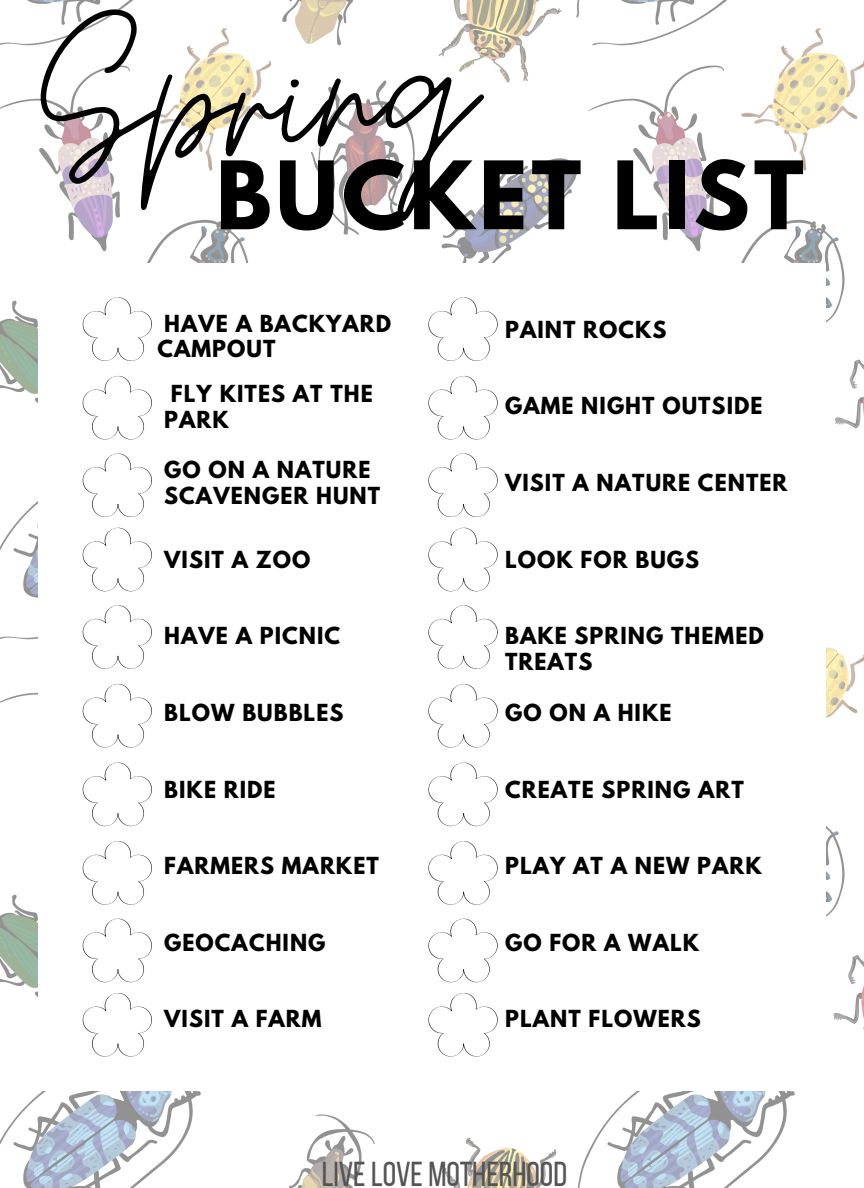
<style>
.page{position:relative;width:864px;height:1188px;background:#fff}
.page>*{position:absolute;margin:0;border:0;box-sizing:border-box;transform-origin:0 0}
.t1{font:214.2px "Moon Time";color:#000}
.t2{font:700 83.4px "League Spartan";letter-spacing:.05em;color:#000}
.t3{font:34.5px "Bebas Neue";color:#545454}
.t4{font:700 20.85px/25.8px "League Spartan";letter-spacing:.05em;color:#000}
</style>
<div class="page">
<img style="left:0;top:0;width:864px;height:1188px">
<div style="left:38px;top:264px;width:788px;height:827px;background:#fff"></div>
<svg style="left:82px;top:297px;width:70px;height:64px"></svg>
<svg style="left:82px;top:375px;width:70px;height:65px"></svg>
<svg style="left:82px;top:453px;width:70px;height:64px"></svg>
<svg style="left:82px;top:527px;width:70px;height:65px"></svg>
<svg style="left:82px;top:605px;width:70px;height:64px"></svg>
<svg style="left:82px;top:683px;width:70px;height:65px"></svg>
<svg style="left:82px;top:762px;width:70px;height:65px"></svg>
<svg style="left:82px;top:841px;width:70px;height:64px"></svg>
<svg style="left:82px;top:918px;width:70px;height:65px"></svg>
<svg style="left:82px;top:993px;width:70px;height:64px"></svg>
<svg style="left:428px;top:297px;width:70px;height:64px"></svg>
<svg style="left:428px;top:375px;width:70px;height:65px"></svg>
<svg style="left:428px;top:453px;width:70px;height:64px"></svg>
<svg style="left:428px;top:527px;width:70px;height:65px"></svg>
<svg style="left:428px;top:605px;width:70px;height:64px"></svg>
<svg style="left:428px;top:684px;width:70px;height:64px"></svg>
<svg style="left:428px;top:762px;width:70px;height:65px"></svg>
<svg style="left:428px;top:841px;width:70px;height:64px"></svg>
<svg style="left:428px;top:918px;width:70px;height:65px"></svg>
<svg style="left:428px;top:993px;width:70px;height:64px"></svg>
<p class="t1" style="left:34px;top:-19px;width:434px;rotate:-3deg">Spring</p>
<p class="t2" style="left:216px;top:154px;width:589px">BUCKET LIST</p>
<p class="t4" style="left:157px;top:313px;width:235px;text-indent:7px">HAVE A BACKYARD<br>CAMPOUT</p>
<p class="t4" style="left:164px;top:384px;width:210px;text-indent:7px">FLY KITES AT THE<br>PARK</p>
<h1 class="t4" style="left:164px;top:459px;width:217px">GO ON A NATURE<br>SCAVENGER HUNT</h1>
<h2 class="t4" style="left:164px;top:549px;width:148px">VISIT A ZOO</h2>
<p class="t4" style="left:164px;top:626px;width:177px">HAVE A PICNIC</p>
<p class="t4" style="left:164px;top:702px;width:181px">BLOW BUBBLES</p>
<p class="t4" style="left:164px;top:779px;width:113px">BIKE RIDE</p>
<p class="t4" style="left:164px;top:856px;width:216px">FARMERS MARKET</p>
<p class="t4" style="left:164px;top:932px;width:163px">GEOCACHING</p>
<p class="t4" style="left:164px;top:1009px;width:159px">VISIT A FARM</p>
<p class="t4" style="left:505px;top:319px;width:163px">PAINT ROCKS</p>
<p class="t4" style="left:505px;top:396px;width:259px">GAME NIGHT OUTSIDE</p>
<p class="t4" style="left:505px;top:472px;width:284px">VISIT A NATURE CENTER</p>
<p class="t4" style="left:505px;top:549px;width:196px">LOOK FOR BUGS</p>
<p class="t4" style="left:505px;top:626px;width:260px">BAKE SPRING THEMED<br>TREATS</p>
<p class="t4" style="left:505px;top:702px;width:168px">GO ON A HIKE</p>
<p class="t4" style="left:505px;top:779px;width:240px">CREATE SPRING ART</p>
<p class="t4" style="left:505px;top:856px;width:258px">PLAY AT A NEW PARK</p>
<p class="t4" style="left:505px;top:932px;width:196px">GO FOR A WALK</p>
<p class="t4" style="left:505px;top:1009px;width:197px">PLANT FLOWERS</p>
<p class="t3" style="left:322px;top:1160px;width:247px">LIVELOVE MOTHERHOOD</p>
</div>
